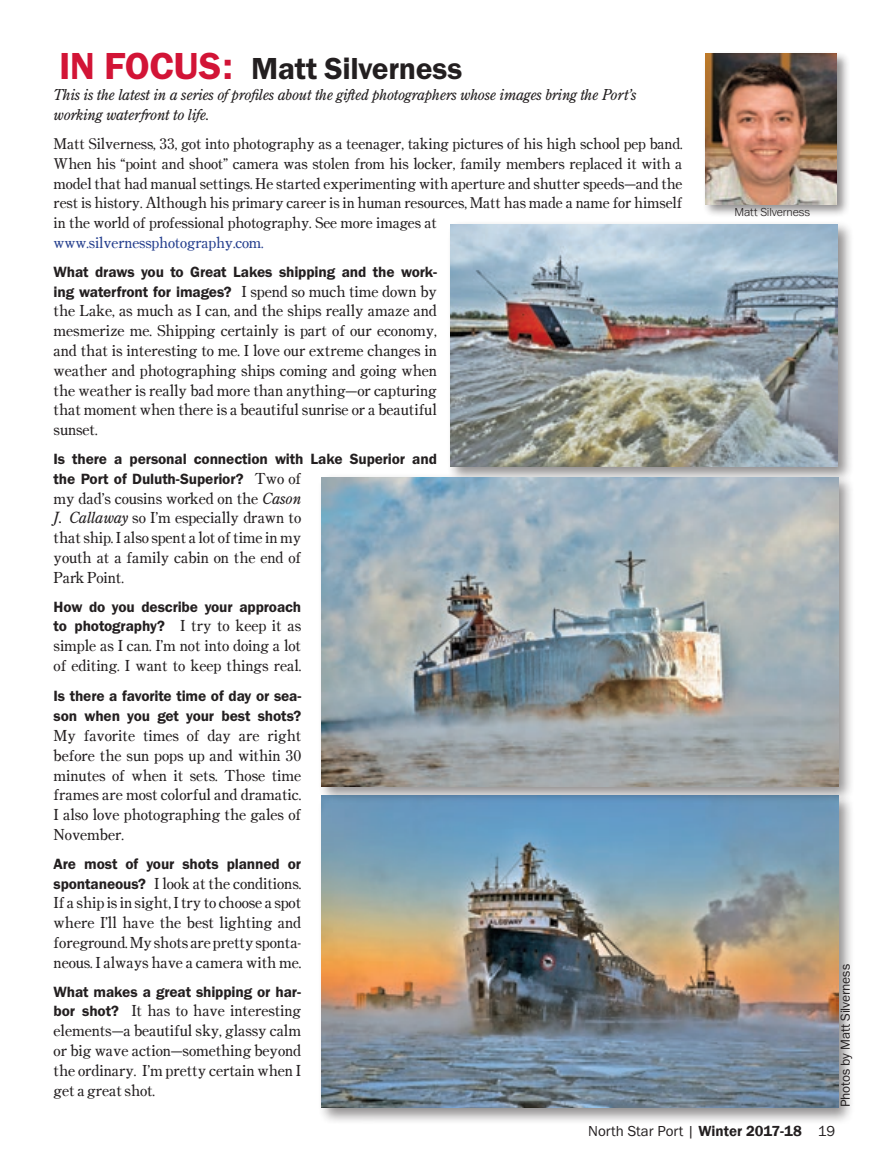
<style>
.page{position:relative;width:891px;height:1161px;background:#fff}
.page>*{position:absolute;margin:0;border:0;box-sizing:border-box;transform-origin:0 0}
.body{font:31.5px "Franklin Gothic URW Dem";letter-spacing:-.01em;color:#231f20}
.body-2{font:15.3px/19.8px "Century Oldstyle ICG";letter-spacing:-.01em;color:#231f20;text-align:justify}
.body-3{font:15.3px/19.8px "Franklin Gothic URW Dem";letter-spacing:-.01em;color:#231f20;text-align:justify}
.body-4{font:15px/19.8px "Century Oldstyle ICG";letter-spacing:-.01em;color:#231f20}
.body-5{font:italic 15px "Century Old Style Std";letter-spacing:-.02em;color:#231f20}
.t1{font:15px "Franklin Gothic URW Boo";color:#231f20}
.body-6{font:13.5px "Franklin Gothic URW Boo";letter-spacing:-.015em;color:#231f20}
.bylines{font:300 12px "Franklin Gothic URW";letter-spacing:-.01em;color:#231f20}
.s1{font-size:39px;color:#d21436}
.s2{color:#253f8e}
.s3{font-family:"Franklin Gothic URW Dem"}
.s4{font-family:"Century Old Style Std";font-style:italic}
.s5{font-family:"Century Oldstyle ICG"}
.s6{font-family:"Franklin Gothic";font-weight:600}
</style>
<div class="page">
<div style="left:703px;top:50px;width:147px;height:167px;background:#231f20;opacity:.5"></div>
<img style="left:706px;top:53px;width:131px;height:151px">
<div style="left:317px;top:791px;width:538px;height:334px;background:#231f20;opacity:.5"></div>
<img style="left:322px;top:803px;width:516px;height:305px">
<div style="left:446px;top:220px;width:408px;height:263px;background:#231f20;opacity:.5"></div>
<img style="left:451px;top:224px;width:387px;height:243px">
<div style="left:317px;top:472px;width:538px;height:331px;background:#231f20;opacity:.5"></div>
<img style="left:322px;top:477px;width:516px;height:309px">
<p class="body" style="left:59px;top:50px;width:405px"><span class="s1">IN FOCUS:</span> Matt Silverness</p>
<p class="body-5" style="left:54px;top:85px;width:584px">This is the latest in a series of profiles about the gifted photographers whose images bring the Port’s</p>
<p class="body-5" style="left:54px;top:105px;width:158px">working waterfront to life.</p>
<p class="body-4" style="left:54px;top:133px;width:630px">Matt Silverness, 33, got into photography as a teenager, taking pictures of his high school pep band.<br>When his “point and shoot” camera was stolen from his locker, family members replaced it with a</p>
<p class="body-4" style="left:54px;top:173px;width:630px">model that had manual settings. He started experimenting with aperture and shutter speeds—and the rest is history. Although his primary career is in human resources, Matt has made a name for himself in the world of professional photography. See more images at<br><span class="s2">www.silvernessphotography.com.</span></p>
<p class="body-2" style="left:54px;top:261px;width:385px"><span class="s3">What draws you to Great Lakes shipping and the work&shy;ing waterfront for images?</span> I spend so much time down by the Lake, as much as I can, and the ships really amaze and</p>
<p class="body-2" style="left:54px;top:320px;width:385px">mesmerize me. Shipping certainly is part of our economy, and that is interesting to me. I love our extreme changes in</p>
<p class="body-2" style="left:54px;top:360px;width:385px">weather and photographing ships coming and going when</p>
<p class="body-2" style="left:54px;top:380px;width:385px">the weather is really bad more than anything—or capturing that moment when there is a beautiful sunrise or a beautiful sunset.</p>
<p class="body-2" style="left:54px;top:448px;width:385px;text-align:left"><span class="s3">Is there a personal connection with Lake Superior and the Port of Duluth-Superior?</span> Two of<br>my dad’s cousins worked on the <span class="s4">Cason<br>J. Callaway</span> so I’m especially drawn to<br>that ship. I also spent a lot of time in my<br>youth at a family cabin on the end of<br>Park Point.</p>
<p class="body-2" style="left:54px;top:596px;width:249px"><span class="s3">How do you describe your approach to photography?</span> I try to keep it as simple as I can. I’m not into doing a lot of editing. I want to keep things real.</p>
<p class="body-3" style="left:54px;top:686px;width:249px">Is there a favorite time of day or sea&shy;son when you get your best shots?<br><span class="s5">My favorite times of day are right</span></p>
<p class="body-2" style="left:54px;top:745px;width:249px">before the sun pops up and within 30 minutes of when it sets. Those time frames are most colorful and dramatic.<br>I also love photographing the gales of November.</p>
<p class="body-2" style="left:54px;top:853px;width:249px"><span class="s3">Are most of your shots planned or spontaneous?</span> I look at the conditions.<br>If a ship is in sight, I try to choose a spot where I’ll have the best lighting and foreground. My shots are pretty sponta&shy;neous. I always have a camera with me.</p>
<p class="body-3" style="left:54px;top:981px;width:249px">What makes a great shipping or har&shy;bor shot? <span class="s5">It has to have interesting</span></p>
<p class="body-2" style="left:54px;top:1020px;width:249px">elements—a beautiful sky, glassy calm or big wave action—something beyond the ordinary. I’m pretty certain when I get a great shot.</p>
<p class="bylines" style="left:735px;top:205px;width:77px">Matt Silverness</p>
<p class="body-6" style="left:837px;top:1107px;width:145px;rotate:-90deg">Photos by Matt Silverness</p>
<p class="t1" style="left:588px;top:1122px;width:249px">North Star Port | <span class="s6">Winter 2017-18</span> 19</p>
</div>
